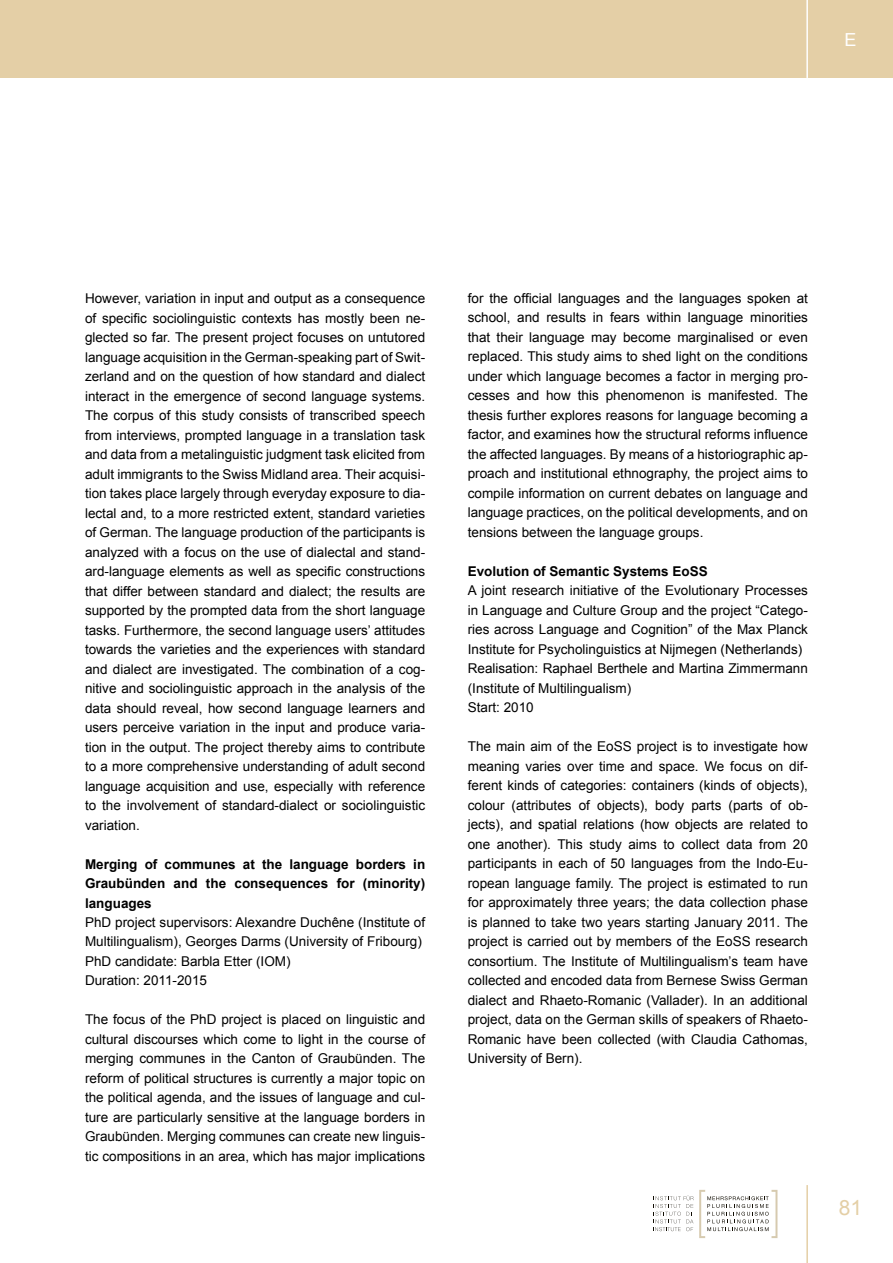
<style>
.page{position:relative;width:893px;height:1263px;background:#fff}
.page>*{position:absolute;margin:0;border:0;box-sizing:border-box;transform-origin:0 0}
.t1{font:21px "Arial";color:#e4cfa6}
.t2{font:18px "Arial";color:#fff}
.t3{font:13.5px/19.5px "Arial";color:#000;text-align:justify}
.t4{font:700 13.5px/19.5px "Arial";color:#000;text-align:justify}
</style>
<div class="page">
<div style="left:0;top:0;width:893px;height:78px;background:#e4cfa6"></div>
<hr style="left:806px;top:0;width:2px;height:78px;background:#fff">
<hr style="left:806px;top:1185px;width:2px;height:78px;background:#e4cfa6">
<svg style="left:655px;top:1195px;width:38px;height:36px"></svg>
<svg style="left:699px;top:1190px;width:78px;height:48px"></svg>
<h2 class="t2" style="left:844px;top:27px;width:14px">E</h2>
<p class="t3" style="left:85px;top:289px;width:342px">However, variation in input and output as a consequence of specific sociolinguistic contexts has mostly been ne&shy;glected so far. The present project focuses on untutored language acquisition in the German-speaking part of Swit&shy;zerland and on the question of how standard and dialect interact in the emergence of second language systems.<br>The corpus of this study consists of transcribed speech from interviews, prompted language in a translation task and data from a metalinguistic judgment task elicited from adult immigrants to the Swiss Midland area. Their acquisi&shy;tion takes place largely through everyday exposure to dia&shy;lectal and, to a more restricted extent, standard varieties of German. The language production of the participants is analyzed with a focus on the use of dialectal and stand&shy;ard-language elements as well as specific constructions that differ between standard and dialect; the results are supported by the prompted data from the short language tasks. Furthermore, the second language users’ attitudes towards the varieties and the experiences with standard and dialect are investigated. The combination of a cog&shy;nitive and sociolinguistic approach in the analysis of the data should reveal, how second language learners and users perceive variation in the input and produce varia&shy;tion in the output. The project thereby aims to contribute to a more comprehensive understanding of adult second language acquisition and use, especially with reference to the involvement of standard-dialect or sociolinguistic variation.</p>
<p class="t4" style="left:85px;top:854px;width:342px">Merging of communes at the language borders in Graubünden and the consequences for (minority) languages</p>
<p class="t3" style="left:85px;top:913px;width:342px;text-align:left">PhD project supervisors: Alexandre Duchêne (Institute of Multilingualism), Georges Darms (University of Fribourg)<br>PhD candidate: Barbla Etter (IOM)<br>Duration: 2011-2015</p>
<p class="t3" style="left:85px;top:1010px;width:342px">The focus of the PhD project is placed on linguistic and cultural discourses which come to light in the course of merging communes in the Canton of Graubünden. The reform of political structures is currently a major topic on the political agenda, and the issues of language and cul&shy;ture are particularly sensitive at the language borders in Graubünden. Merging communes can create new linguis&shy;tic compositions in an area, which has major implications</p>
<p class="t3" style="left:468px;top:288px;width:342px">for the official languages and the languages spoken at school, and results in fears within language minorities that their language may become marginalised or even replaced. This study aims to shed light on the conditions under which language becomes a factor in merging pro&shy;cesses and how this phenomenon is manifested. The thesis further explores reasons for language becoming a factor, and examines how the structural reforms influence the affected languages. By means of a historiographic ap&shy;proach and institutional ethnography, the project aims to compile information on current debates on language and language practices, on the political developments, and on tensions between the language groups.</p>
<p class="t4" style="left:468px;top:562px;width:242px">Evolution of Semantic Systems EoSS</p>
<p class="t3" style="left:468px;top:581px;width:342px;text-align:left">A joint research initiative of the Evolutionary Processes in Language and Culture Group and the project “Catego&shy;ries across Language and Cognition” of the Max Planck Institute for Psycholinguistics at Nijmegen (Netherlands)<br>Realisation: Raphael Berthele and Martina Zimmermann (Institute of Multilingualism)<br>Start: 2010</p>
<p class="t3" style="left:468px;top:737px;width:342px">The main aim of the EoSS project is to investigate how meaning varies over time and space. We focus on dif&shy;ferent kinds of categories: containers (kinds of objects), colour (attributes of objects), body parts (parts of ob&shy;jects), and spatial relations (how objects are related to one another). This study aims to collect data from 20 participants in each of 50 languages from the Indo-Eu&shy;ropean language family. The project is estimated to run for approximately three years; the data collection phase is planned to take two years starting January 2011. The project is carried out by members of the EoSS research consortium. The Institute of Multilingualism’s team have collected and encoded data from Bernese Swiss German dialect and Rhaeto-Romanic (Vallader). In an additional project, data on the German skills of speakers of Rhaeto-Romanic have been collected (with Claudia Cathomas, University of Bern).</p>
<h1 class="t1" style="left:839px;top:1194px;width:25px">81</h1>
</div>
